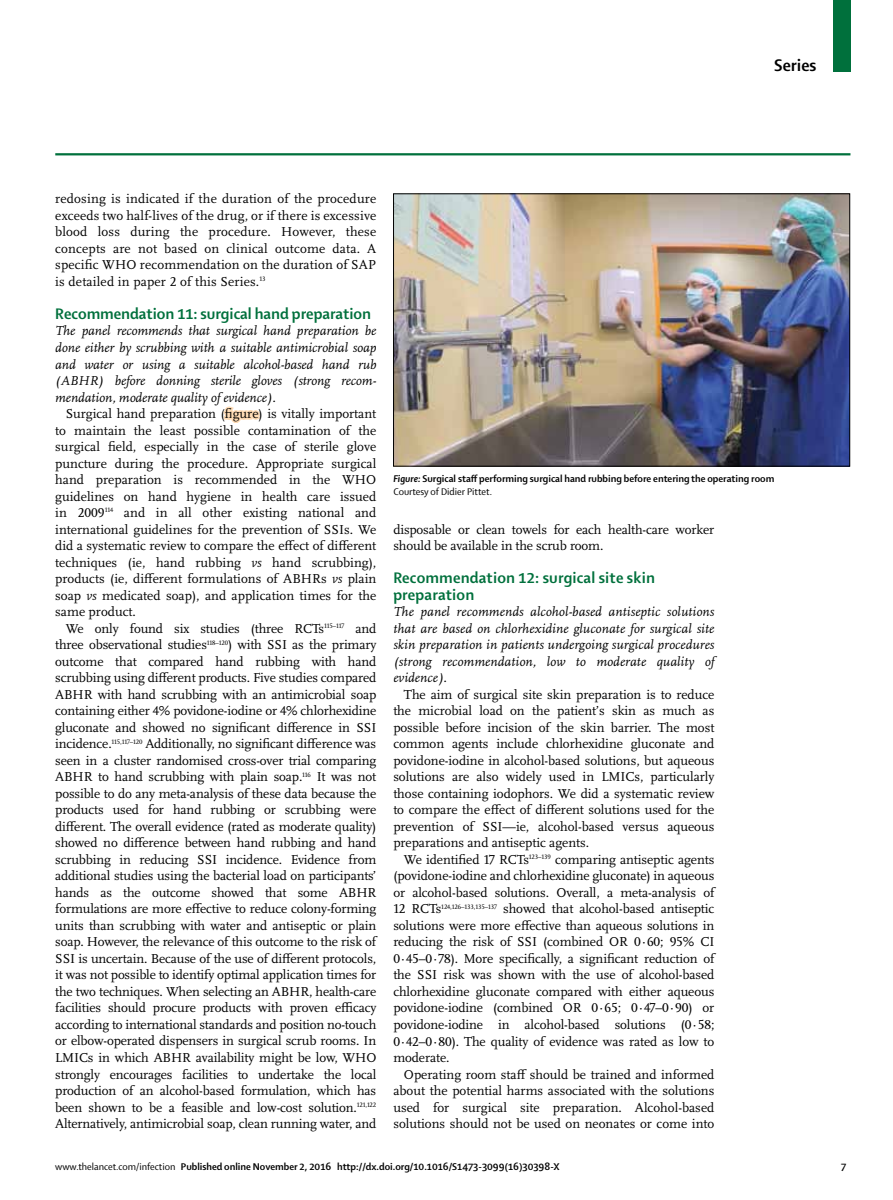
<style>
.page{position:relative;width:893px;height:1200px;background:#fff}
.page>*{position:absolute;margin:0;border:0;box-sizing:border-box;transform-origin:0 0}
.t1{font:700 18px "Shaker 2 Lancet";color:#000}
.t2{font:700 16.5px/16.5px "Shaker 2 Lancet";letter-spacing:.01em;color:#00703c}
.t3{font:13.5px/16.5px "Scala Lancet Pro";letter-spacing:-.005em;color:#000;text-align:justify}
.t4{font:italic 13.5px/16.5px "Scala Lancet Pro";color:#000;text-align:justify}
.t5{font:700 10.5px/13.2px "Shaker 2 Lancet";color:#000}
.s1{font-style:italic}
.s2{font-weight:400}
</style>
<div class="page">
<div style="left:833px;top:0;width:17px;height:71px;background:#00703c"></div>
<hr style="left:55px;top:153px;width:795px;height:2px;background:#00703c">
<svg style="left:223px;top:406px;width:37px;height:17px"></svg>
<img style="left:395px;top:195px;width:453px;height:269px">
<div style="left:393px;top:193px;width:457px;height:273px;border:1px solid #000"></div>
<h1 class="t1" style="left:774px;top:54px;width:44px">Series</h1>
<p class="t3" style="left:55px;top:191px;width:323px">redosing is indicated if the duration of the procedure exceeds two half-lives of the drug, or if there is excessive blood loss during the procedure. However, these concepts are not based on clinical outcome data. A specific WHO recommendation on the duration of SAP is detailed in paper 2 of this Series.<sup>13</sup></p>
<p class="t2" style="left:55px;top:304px;width:317px">Recommendation 11: surgical hand preparation</p>
<p class="t4" style="left:55px;top:323px;width:323px">The panel recommends that surgical hand preparation be done either by scrubbing with a suitable antimicrobial soap and water or using a suitable alcohol-based hand rub (ABHR) before donning sterile gloves (strong recom&shy;mendation, moderate quality of evidence).</p>
<p class="t3" style="left:55px;top:405px;width:323px;text-indent:11px">Surgical hand preparation (figure) is vitally important to maintain the least possible contamination of the surgical field, especially in the case of sterile glove puncture during the procedure. Appropriate surgical hand preparation is recommended in the WHO guidelines on hand hygiene in health care issued in 2009<sup>114</sup> and in all other existing national and international guidelines for the prevention of SSIs. We did a systematic review to compare the effect of different techniques (ie, hand rubbing <span class="s1">vs</span> hand scrubbing), products (ie, different formulations of ABHRs <span class="s1">vs</span> plain soap <span class="s1">vs</span> medicated soap), and application times for the same product.</p>
<p class="t3" style="left:55px;top:620px;width:323px;text-indent:11px">We only found six studies (three RCTs<sup>115–117</sup> and three observational studies<sup>118–120</sup>) with SSI as the primary outcome that compared hand rubbing with hand scrubbing using different products. Five studies compared ABHR with hand scrubbing with an antimicrobial soap containing either 4% povidone-iodine or 4% chlorhexidine gluconate and showed no significant difference in SSI incidence.<sup>115,117–120</sup> Additionally, no significant difference was seen in a cluster randomised cross-over trial comparing ABHR to hand scrubbing with plain soap.<sup>116</sup> It was not possible to do any meta-analysis of these data because the products used for hand rubbing or scrubbing were different. The overall evidence (rated as moderate quality) showed no difference between hand rubbing and hand scrubbing in reducing SSI incidence. Evidence from additional studies using the bacterial load on participants’ hands as the outcome showed that some ABHR formulations are more effective to reduce colony-forming units than scrubbing with water and antiseptic or plain soap. However, the relevance of this outcome to the risk of SSI is uncertain. Because of the use of different protocols, it was not possible to identify optimal application times for the two techniques. When selecting an ABHR, health-care facilities should procure products with proven efficacy according to international standards and position no-touch or elbow-operated dispensers in surgical scrub rooms. In LMICs in which ABHR availability might be low, WHO strongly encourages facilities to undertake the local production of an alcohol-based formulation, which has been shown to be a feasible and low-cost solution.<sup>121,122<br></sup>Alternatively, antimicrobial soap, clean running water, and</p>
<p class="t5" style="left:393px;top:471px;width:382px"><span class="s1">Figure:</span> Surgical staff performing surgical hand rubbing before entering the operating room<br><span class="s2">Courtesy of Didier Pittet.</span></p>
<p class="t3" style="left:393px;top:521px;width:322px">disposable or clean towels for each health-care worker should be available in the scrub room.</p>
<p class="t2" style="left:393px;top:568px;width:263px">Recommendation 12: surgical site skin preparation</p>
<p class="t4" style="left:393px;top:603px;width:323px">The panel recommends alcohol-based antiseptic solutions that are based on chlorhexidine gluconate for surgical site skin preparation in patients undergoing surgical procedures (strong recommendation, low to moderate quality of evidence).</p>
<p class="t3" style="left:393px;top:686px;width:323px;text-indent:11px">The aim of surgical site skin preparation is to reduce the microbial load on the patient’s skin as much as possible before incision of the skin barrier. The most common agents include chlorhexidine gluconate and povidone-iodine in alcohol-based solutions, but aqueous solutions are also widely used in LMICs, particularly those containing iodophors. We did a systematic review to compare the effect of different solutions used for the prevention of SSI—ie, alcohol-based versus aqueous preparations and antiseptic agents.</p>
<p class="t3" style="left:393px;top:851px;width:323px;text-indent:11px">We identified 17 RCTs<sup>123–139</sup> comparing antiseptic agents (povidone-iodine and chlorhexidine gluconate) in aqueous or alcohol-based solutions. Overall, a meta-analysis of 12 RCTs<sup>124,126–133,135–137</sup> showed that alcohol-based antiseptic solutions were more effective than aqueous solutions in reducing the risk of SSI (combined OR 0·60; 95% CI 0·45–0·78). More specifically, a significant reduction of the SSI risk was shown with the use of alcohol-based chlorhexidine gluconate compared with either aqueous povidone-iodine (combined OR 0·65; 0·47–0·90) or povidone-iodine in alcohol-based solutions (0·58; 0·42–0·80). The quality of evidence was rated as low to moderate.</p>
<p class="t3" style="left:393px;top:1065px;width:323px;text-indent:11px">Operating room staff should be trained and informed about the potential harms associated with the solutions used for surgical site preparation. Alcohol-based solutions should not be used on neonates or come into</p>
<p class="t5" style="left:55px;top:1158px;width:506px"><span class="s2">www.thelancet.com/infection</span> Published online November 2, 2016 http://dx.doi.org/10.1016/S1473-3099(16)30398-X</p>
<p class="t5" style="left:841px;top:1158px;width:7px">7</p>
</div>
